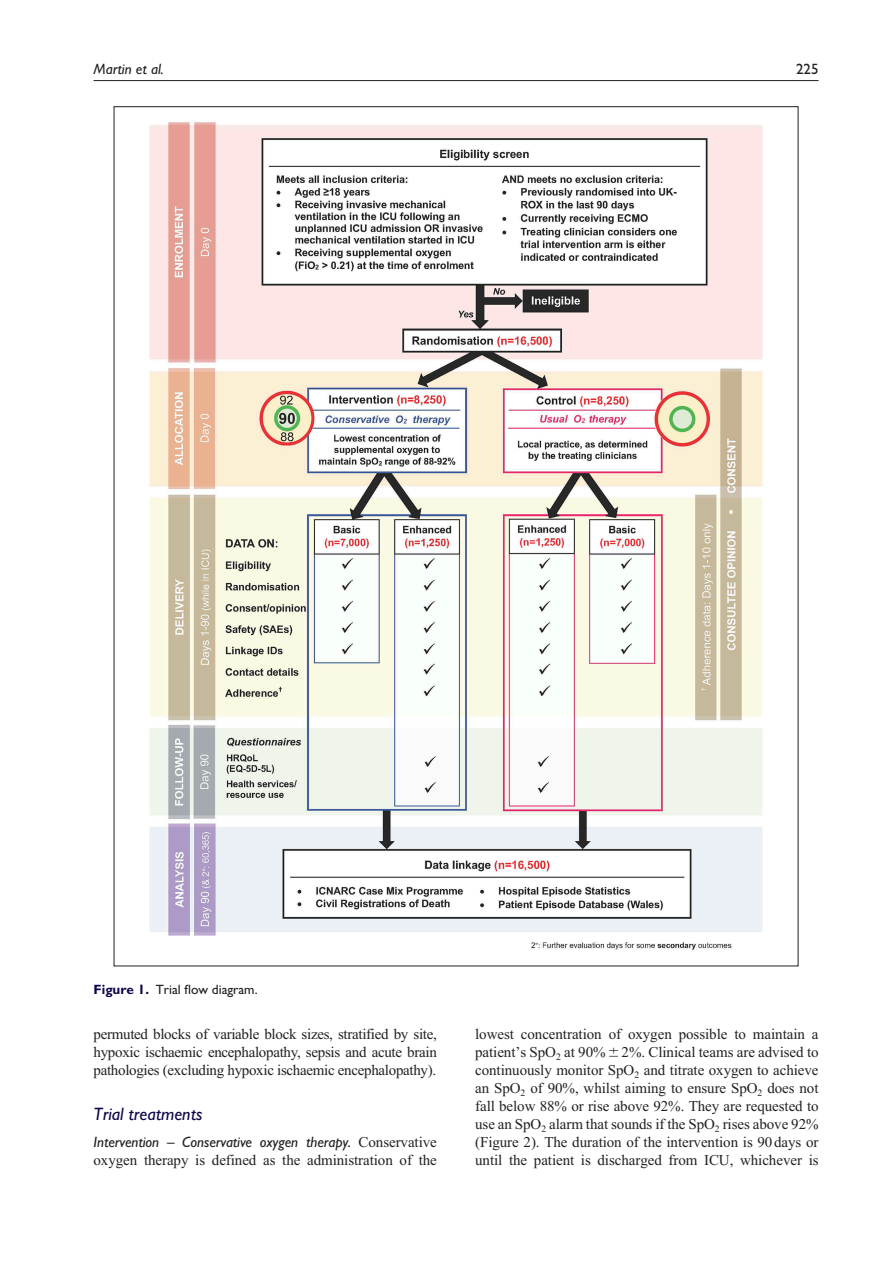
<style>
.page{position:relative;width:893px;height:1263px;background:#fff}
.page>*{position:absolute;margin:0;border:0;box-sizing:border-box;transform-origin:0 0}
.t1{font:italic 500 18px "Gill Sans MT Pro";color:#0c0849}
.t2{font:15px/18px "Times New Roman";letter-spacing:-.005em;color:#231f20;text-align:justify}
.t3{font:italic 500 15px "Gill Sans MT Pro";letter-spacing:-.005em;color:#231f20}
.t4{font:500 15px "Gill Sans MT Pro";color:#231f20}
.t5{font:500 13.5px "Gill Sans MT Pro";color:#231f20}
.s1{font-weight:700;color:#0c0849}
.s2{font-family:"Times New Roman";font-weight:400;font-style:normal}
</style>
<div class="page">
<hr style="left:94px;top:80px;width:725px;height:1px;background:#231f20">
<img style="left:149px;top:122px;width:614px;height:828px">
<p class="t3" style="left:94px;top:60px;width:72px">Martin et al.</p>
<p class="t4" style="left:796px;top:60px;width:24px">225</p>
<p class="t5" style="left:94px;top:981px;width:166px"><span class="s1">Figure 1.</span> Trial flow diagram.</p>
<p class="t2" style="left:94px;top:1024px;width:345px">permuted blocks of variable block sizes, stratified by site, hypoxic ischaemic encephalopathy, sepsis and acute brain pathologies (excluding hypoxic ischaemic encephalopathy).</p>
<p class="t1" style="left:94px;top:1103px;width:110px">Trial treatments</p>
<p class="t3" style="left:94px;top:1132px;width:345px">Intervention – Conservative oxygen therapy. <span class="s2">Conservative</span></p>
<p class="t2" style="left:94px;top:1150px;width:345px">oxygen therapy is defined as the administration of the</p>
<p class="t2" style="left:475px;top:1024px;width:345px">lowest concentration of oxygen possible to maintain a patient’s SpO<sub>2</sub> at 90% 2%. Clinical teams are advised to continuously monitor SpO<sub>2</sub> and titrate oxygen to achieve an SpO<sub>2</sub> of 90%, whilst aiming to ensure SpO<sub>2</sub> does not fall below 88% or rise above 92%. They are requested to use an SpO<sub>2</sub> alarm that sounds if the SpO<sub>2</sub> rises above 92% (Figure 2). The duration of the intervention is 90days or until the patient is discharged from ICU, whichever is</p>
</div>
